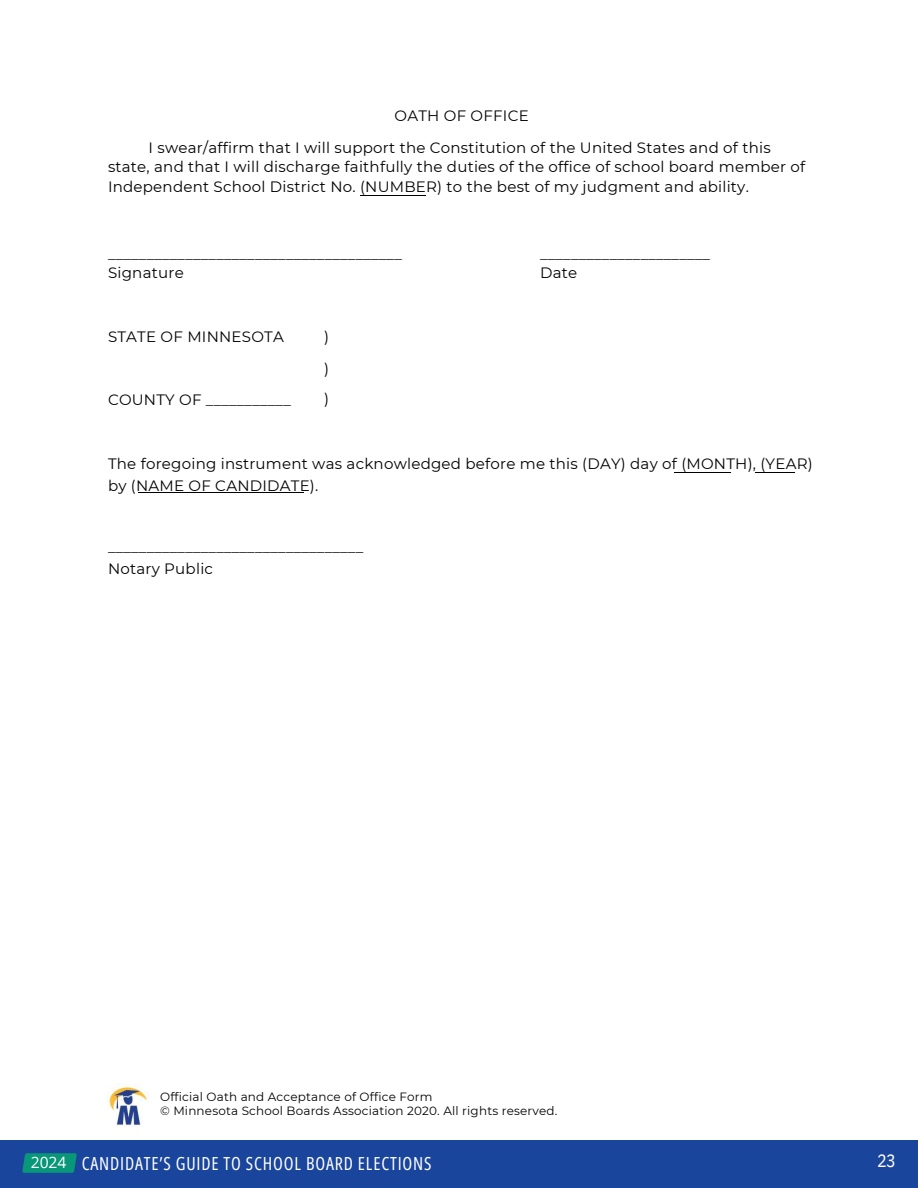
<style>
.page{position:relative;width:918px;height:1188px;background:#fff}
.page>*{position:absolute;margin:0;border:0;box-sizing:border-box;transform-origin:0 0}
.t1{font:18px "Open Sans Condensed";letter-spacing:.045em;color:#fff}
.t2{font:18px "IBM Plex Sans Cond";color:#fff}
.t3{font:15.6px "Open Sans";color:#fff}
.t4{font:15px/19.2px "Montserrat";letter-spacing:.015em;color:#000}
.t5{font:12px/13.5px "Montserrat";letter-spacing:.015em;color:#000}
</style>
<div class="page">
<img style="left:107px;top:1084px;width:42px;height:43px">
<hr style="left:138px;top:492px;width:165px;height:1px;background:#000">
<hr style="left:361px;top:195px;width:65px;height:1px;background:#000">
<hr style="left:675px;top:472px;width:56px;height:1px;background:#000">
<hr style="left:755px;top:472px;width:40px;height:1px;background:#000">
<div style="left:0;top:1141px;width:918px;height:47px;background:#1a459c"></div>
<svg style="left:22px;top:1153px;width:55px;height:20px"></svg>
<h3 class="t4" style="left:395px;top:107px;width:136px">OATH OF OFFICE</h3>
<h3 class="t4" style="left:148px;top:138px;width:624px">I swear/affirm that I will support the Constitution of the United States and of this</h3>
<h3 class="t4" style="left:108px;top:157px;width:699px">state, and that I will discharge faithfully the duties of the office of school board member of<br>Independent School District No. (NUMBER) to the best of my judgment and ability.</h3>
<h2 class="t4" style="left:108px;top:244px;width:295px">______________________________________<br>Signature</h2>
<h2 class="t4" style="left:540px;top:244px;width:172px">______________________<br>Date</h2>
<p class="t4" style="left:108px;top:327px;width:177px">STATE OF MINNESOTA</p>
<p class="t4" style="left:324px;top:327px;width:6px">)</p>
<p class="t4" style="left:324px;top:359px;width:6px">)</p>
<h3 class="t4" style="left:108px;top:391px;width:184px">COUNTY OF ___________</h3>
<h3 class="t4" style="left:324px;top:389px;width:6px">)</h3>
<p class="t4" style="left:108px;top:452px;width:706px;line-height:22.5px">The foregoing instrument was acknowledged before me this (DAY) day of (MONTH), (YEAR) by (NAME OF CANDIDATE).</p>
<p class="t4" style="left:108px;top:535px;width:257px;line-height:22.5px">_________________________________<br>Notary Public</p>
<h3 class="t5" style="left:160px;top:1090px;width:399px">Official Oath and Acceptance of Office Form<br>© Minnesota School Boards Association 2020. All rights reserved.</h3>
<p class="t3" style="left:31px;top:1151px;width:37px">2024</p>
<h1 class="t1" style="left:82px;top:1151px;width:351px">CANDIDATE’S GUIDE TO SCHOOL BOARD ELECTIONS</h1>
<h3 class="t2" style="left:877px;top:1149px;width:20px">23</h3>
</div>
